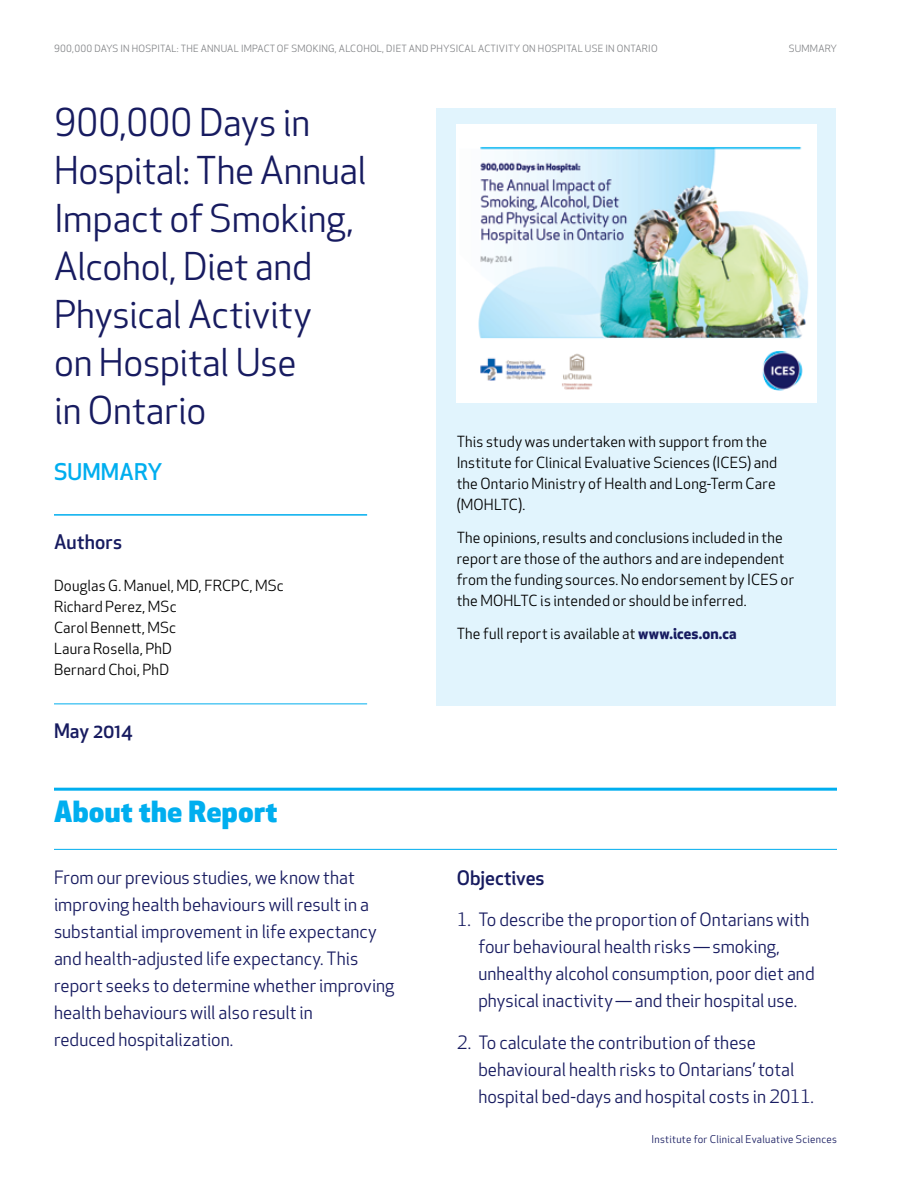
<style>
.page{position:relative;width:918px;height:1188px;background:#fff}
.page>*{position:absolute;margin:0;border:0;box-sizing:border-box;transform-origin:0 0}
.t1{font:37.5px/48px "Apex New";letter-spacing:-.005em;color:#171b60}
.t2{font:800 28.5px "Apex New";letter-spacing:.02em;color:#00aeef}
.t3{font:500 22.5px "Apex New";letter-spacing:.005em;color:#00aeef}
.t4{font:500 19.5px "Apex New";color:#171b60}
.t5{font:18px/27px "Apex New";color:#171b60}
.t6{font:15px/21px "Apex New";letter-spacing:.01em;color:#000}
.t7{font:10.5px "Apex New";letter-spacing:.025em;color:#171b60}
.t8{font:9.75px "Apex New";letter-spacing:.025em;color:#808285}
.s1{font-weight:700;color:#171b60}
</style>
<div class="page">
<hr style="left:54px;top:514px;width:313px;height:2px;background:#00aeef">
<hr style="left:54px;top:704px;width:313px;height:1px;background:#00aeef">
<div style="left:436px;top:108px;width:400px;height:597px;background:#e1f4fd"></div>
<hr style="left:54px;top:788px;width:783px;height:3px;background:#00aeef">
<hr style="left:54px;top:849px;width:783px;height:1px;background:#00aeef">
<img style="left:457px;top:124px;width:360px;height:278px">
<p class="t8" style="left:54px;top:43px;width:605px">900,000 DAYS IN HOSPITAL: THE ANNUAL IMPACT OF SMOKING, ALCOHOL, DIET AND PHYSICAL ACTIVITY ON HOSPITAL USE IN ONTARIO</p>
<p class="t8" style="left:789px;top:43px;width:50px">SUMMARY</p>
<h1 class="t1" style="left:54px;top:99px;width:314px">900,000 Days in<br>Hospital: The Annual<br>Impact of Smoking,<br>Alcohol, Diet and<br>Physical Activity<br>on Hospital Use<br>in Ontario</h1>
<h2 class="t3" style="left:54px;top:457px;width:110px">SUMMARY</h2>
<h3 class="t4" style="left:54px;top:529px;width:70px">Authors</h3>
<p class="t6" style="left:54px;top:575px;width:231px">Douglas G. Manuel, MD, FRCPC, MSc<br>Richard Perez, MSc<br>Carol Bennett, MSc<br>Laura Rosella, PhD<br>Bernard Choi, PhD</p>
<h3 class="t4" style="left:54px;top:718px;width:80px">May 2014</h3>
<h1 class="t2" style="left:54px;top:792px;width:225px">About the Report</h1>
<p class="t6" style="left:457px;top:431px;width:322px">This study was undertaken with support from the Institute for Clinical Evaluative Sciences (ICES) and the Ontario Ministry of Health and Long-Term Care (MOHLTC).</p>
<p class="t6" style="left:457px;top:527px;width:339px">The opinions, results and conclusions included in the report are those of the authors and are independent from the funding sources. No endorsement by ICES or the MOHLTC is intended or should be inferred.</p>
<p class="t6" style="left:457px;top:623px;width:282px">The full report is available at <span class="s1">www.ices.on.ca</span></p>
<p class="t5" style="left:54px;top:863px;width:342px">From our previous studies, we know that improving health behaviours will result in a substantial improvement in life expectancy and health-adjusted life expectancy. This report seeks to determine whether improving health behaviours will also result in<br>reduced hospitalization.</p>
<h2 class="t4" style="left:457px;top:865px;width:89px">Objectives</h2>
<p class="t5" style="left:478px;top:906px;width:338px;text-indent:-22px">1. To describe the proportion of Ontarians with four behavioural health risks — smoking, unhealthy alcohol consumption, poor diet and physical inactivity — and their hospital use.</p>
<p class="t5" style="left:478px;top:1028px;width:337px;text-indent:-22px">2. To calculate the contribution of these behavioural health risks to Ontarians’ total hospital bed-days and hospital costs in 2011.</p>
<p class="t7" style="left:652px;top:1132px;width:187px">Institute for Clinical Evaluative Sciences</p>
</div>
